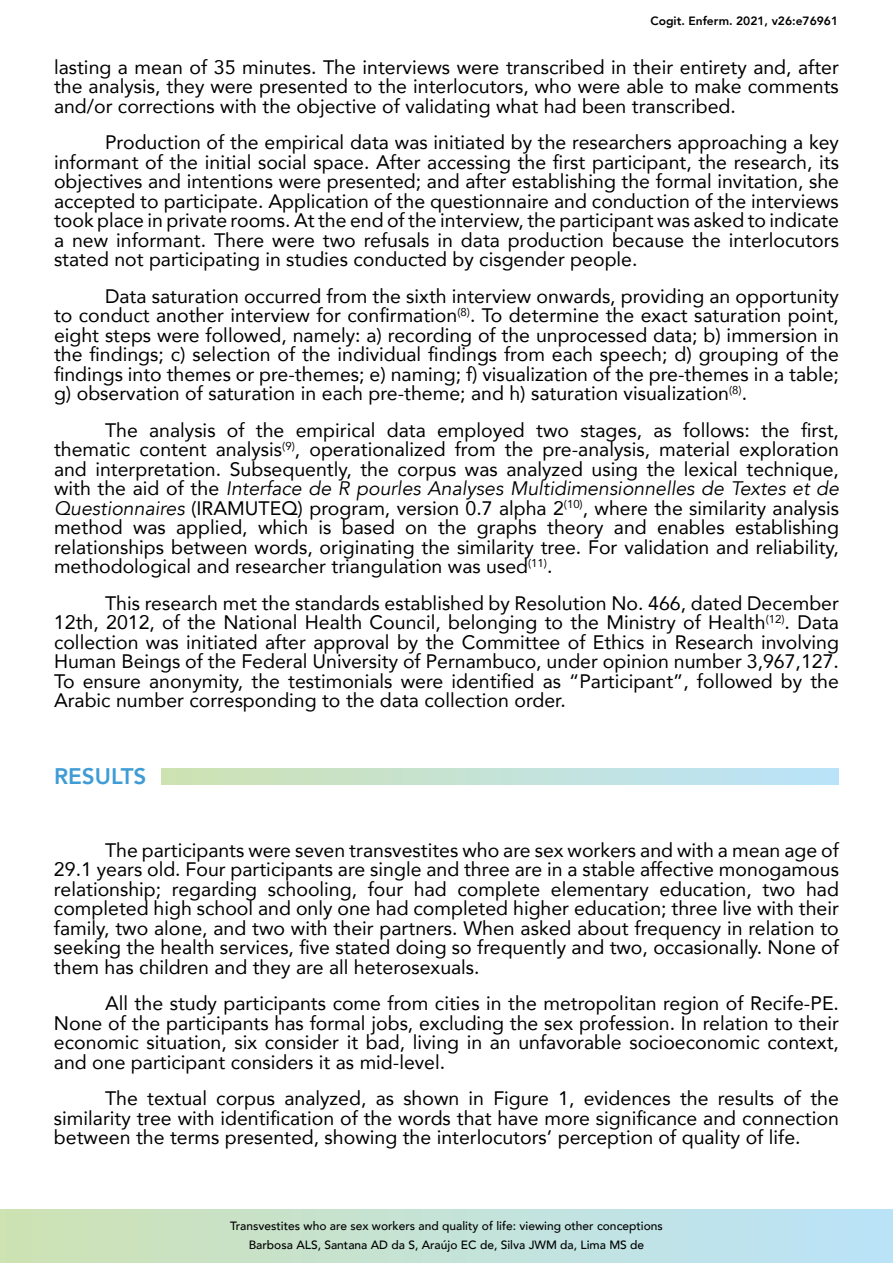
<style>
.page{position:relative;width:893px;height:1263px;background:#fff}
.page>*{position:absolute;margin:0;border:0;box-sizing:border-box;transform-origin:0 0}
.t1{font:800 22.5px "Avenir";color:#409cd4}
.t2{font:19.5px/19.5px "Avenir";color:#000;text-align:justify}
.t3{font:500 12px/18.6px "Avenir";color:#000;text-align:center}
.t4{font:800 12px "Avenir";color:#000}
.s1{font-style:italic}
</style>
<div class="page">
<svg style="left:0;top:1209px;width:893px;height:54px;background:#c4e2d6"></svg>
<div style="left:162px;top:768px;width:676px;height:16px;background:linear-gradient(to right,#cee2b2,#bae3fb)"></div>
<p class="t4" style="left:650px;top:12px;width:189px">Cogit. Enferm. 2021, v26:e76961</p>
<p class="t2" style="left:54px;top:56px;width:786px">lasting a mean of 35 minutes. The interviews were transcribed in their entirety and, after the analysis, they were presented to the interlocutors, who were able to make comments and/or corrections with the objective of validating what had been transcribed.</p>
<p class="t2" style="left:54px;top:132px;width:786px;text-indent:51px">Production of the empirical data was initiated by the researchers approaching a key informant of the initial social space. After accessing the first participant, the research, its objectives and intentions were presented; and after establishing the formal invitation, she accepted to participate. Application of the questionnaire and conduction of the interviews took place in private rooms. At the end of the interview, the participant was asked to indicate a new informant. There were two refusals in data production because the interlocutors stated not participating in studies conducted by cisgender people.</p>
<p class="t2" style="left:54px;top:285px;width:786px;text-indent:51px">Data saturation occurred from the sixth interview onwards, providing an opportunity to conduct another interview for confirmation<sup>(8)</sup>. To determine the exact saturation point, eight steps were followed, namely: a) recording of the unprocessed data; b) immersion in the findings; c) selection of the individual findings from each speech; d) grouping of the findings into themes or pre-themes; e) naming; f) visualization of the pre-themes in a table; g) observation of saturation in each pre-theme; and h) saturation visualization<sup>(8)</sup>.</p>
<p class="t2" style="left:54px;top:419px;width:787px;text-indent:51px">The analysis of the empirical data employed two stages, as follows: the first, thematic content analysis<sup>(9)</sup>, operationalized from the pre-analysis, material exploration and interpretation. Subsequently, the corpus was analyzed using the lexical technique, with the aid of the <span class="s1">Interface de R pourles Analyses Multidimensionnelles de Textes et de Questionnaires</span> (IRAMUTEQ) program, version 0.7 alpha 2<sup>(10)</sup>, where the similarity analysis method was applied, which is based on the graphs theory and enables establishing relationships between words, originating the similarity tree. For validation and reliability, methodological and researcher triangulation was used<sup>(11)</sup>.</p>
<p class="t2" style="left:54px;top:592px;width:787px;text-indent:51px">This research met the standards established by Resolution No. 466, dated December 12th, 2012, of the National Health Council, belonging to the Ministry of Health<sup>(12)</sup>. Data collection was initiated after approval by the Committee of Ethics in Research involving Human Beings of the Federal University of Pernambuco, under opinion number 3,967,127.<br>To ensure anonymity, the testimonials were identified as “Participant”, followed by the Arabic number corresponding to the data collection order.</p>
<p class="t1" style="left:54px;top:759px;width:94px">RESULTS</p>
<p class="t2" style="left:54px;top:840px;width:786px;text-indent:51px">The participants were seven transvestites who are sex workers and with a mean age of 29.1 years old. Four participants are single and three are in a stable affective monogamous relationship; regarding schooling, four had complete elementary education, two had completed high school and only one had completed higher education; three live with their family, two alone, and two with their partners. When asked about frequency in relation to seeking the health services, five stated doing so frequently and two, occasionally. None of them has children and they are all heterosexuals.</p>
<p class="t2" style="left:54px;top:993px;width:786px;text-indent:51px">All the study participants come from cities in the metropolitan region of Recife-PE.<br>None of the participants has formal jobs, excluding the sex profession. In relation to their economic situation, six consider it bad, living in an unfavorable socioeconomic context, and one participant considers it as mid-level.</p>
<p class="t2" style="left:54px;top:1088px;width:786px;text-indent:51px">The textual corpus analyzed, as shown in Figure 1, evidences the results of the similarity tree with identification of the words that have more significance and connection between the terms presented, showing the interlocutors’ perception of quality of life.</p>
<p class="t3" style="left:230px;top:1216px;width:434px">Transvestites who are sex workers and quality of life: viewing other conceptions<br>Barbosa ALS, Santana AD da S, Araújo EC de, Silva JWM da, Lima MS de</p>
</div>
